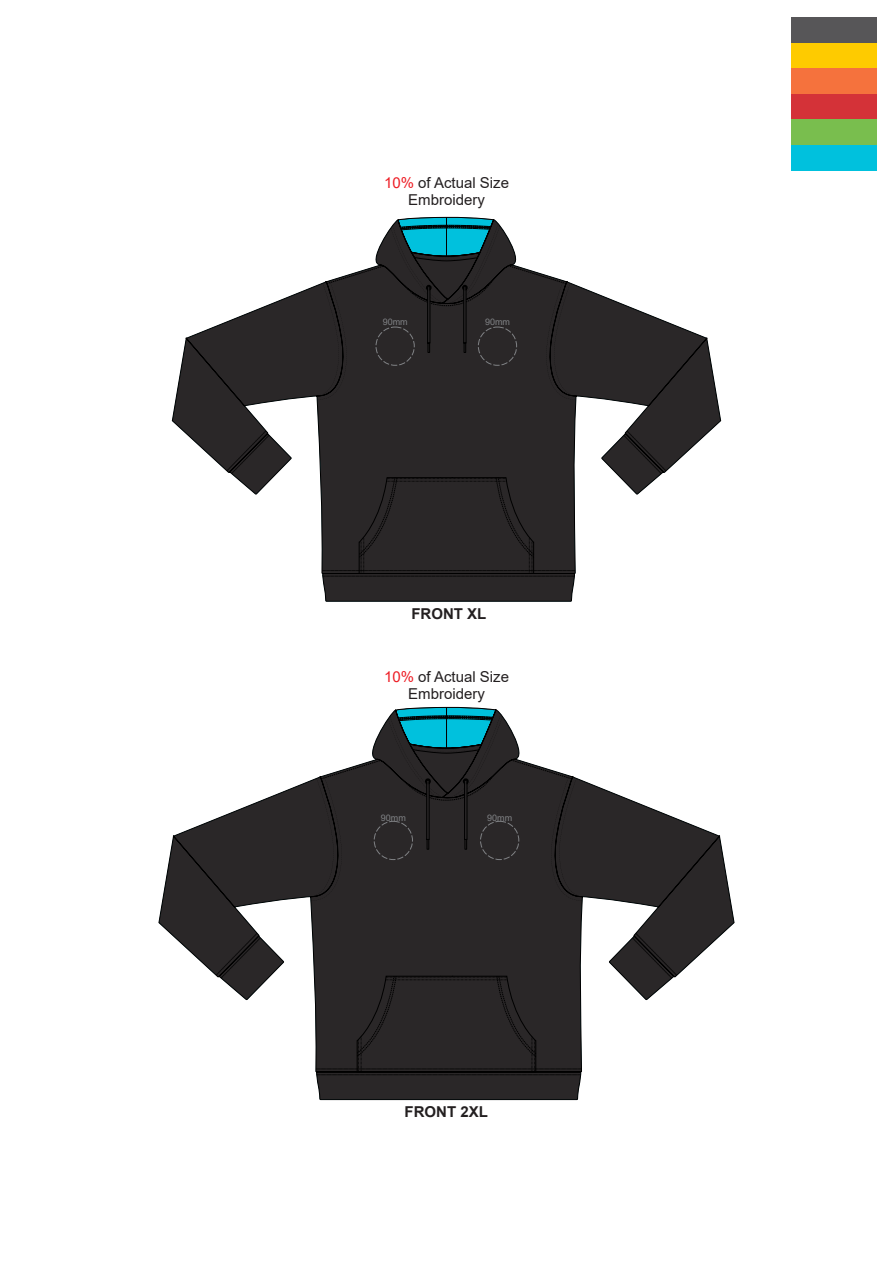
<style>
.page{position:relative;width:893px;height:1263px;background:#fff}
.page>*{position:absolute;margin:0;border:0;box-sizing:border-box;transform-origin:0 0}
.t1{font:15px/16.8px "Arial";color:#231f20;text-align:center}
.t2{font:700 15px "Arial";color:#231f20}
.t3{font:9px "Arial";color:#808285}
.s1{color:#ed1c24}
</style>
<div class="page">
<svg style="left:172px;top:217px;width:549px;height:384px"></svg>
<div style="left:376px;top:327px;width:39px;height:39px;border:1px dashed #808285;border-radius:50%"></div>
<div style="left:478px;top:327px;width:39px;height:39px;border:1px dashed #808285;border-radius:50%"></div>
<svg style="left:159px;top:707px;width:575px;height:393px"></svg>
<div style="left:374px;top:821px;width:39px;height:39px;border:1px dashed #808285;border-radius:50%"></div>
<div style="left:480px;top:821px;width:39px;height:39px;border:1px dashed #808285;border-radius:50%"></div>
<div style="left:791px;top:18px;width:85px;height:25px;background:#575658"></div>
<div style="left:791px;top:43px;width:85px;height:26px;background:#fecb00"></div>
<div style="left:791px;top:94px;width:85px;height:26px;background:#d43238"></div>
<div style="left:791px;top:120px;width:85px;height:25px;background:#79be4e"></div>
<div style="left:791px;top:145px;width:85px;height:26px;background:#00c1dd"></div>
<div style="left:791px;top:69px;width:85px;height:25px;background:#f5723d"></div>
<p class="t1" style="left:384px;top:174px;width:127px"><span class="s1">10%</span> of Actual Size<br>Embroidery</p>
<p class="t3" style="left:383px;top:315px;width:27px">90mm</p>
<p class="t3" style="left:485px;top:315px;width:27px">90mm</p>
<p class="t2" style="left:411px;top:603px;width:76px">FRONT XL</p>
<p class="t1" style="left:384px;top:668px;width:127px"><span class="s1">10%</span> of Actual Size<br>Embroidery</p>
<p class="t3" style="left:381px;top:811px;width:27px">90mm</p>
<p class="t3" style="left:487px;top:811px;width:27px">90mm</p>
<p class="t2" style="left:404px;top:1101px;width:85px">FRONT 2XL</p>
</div>
